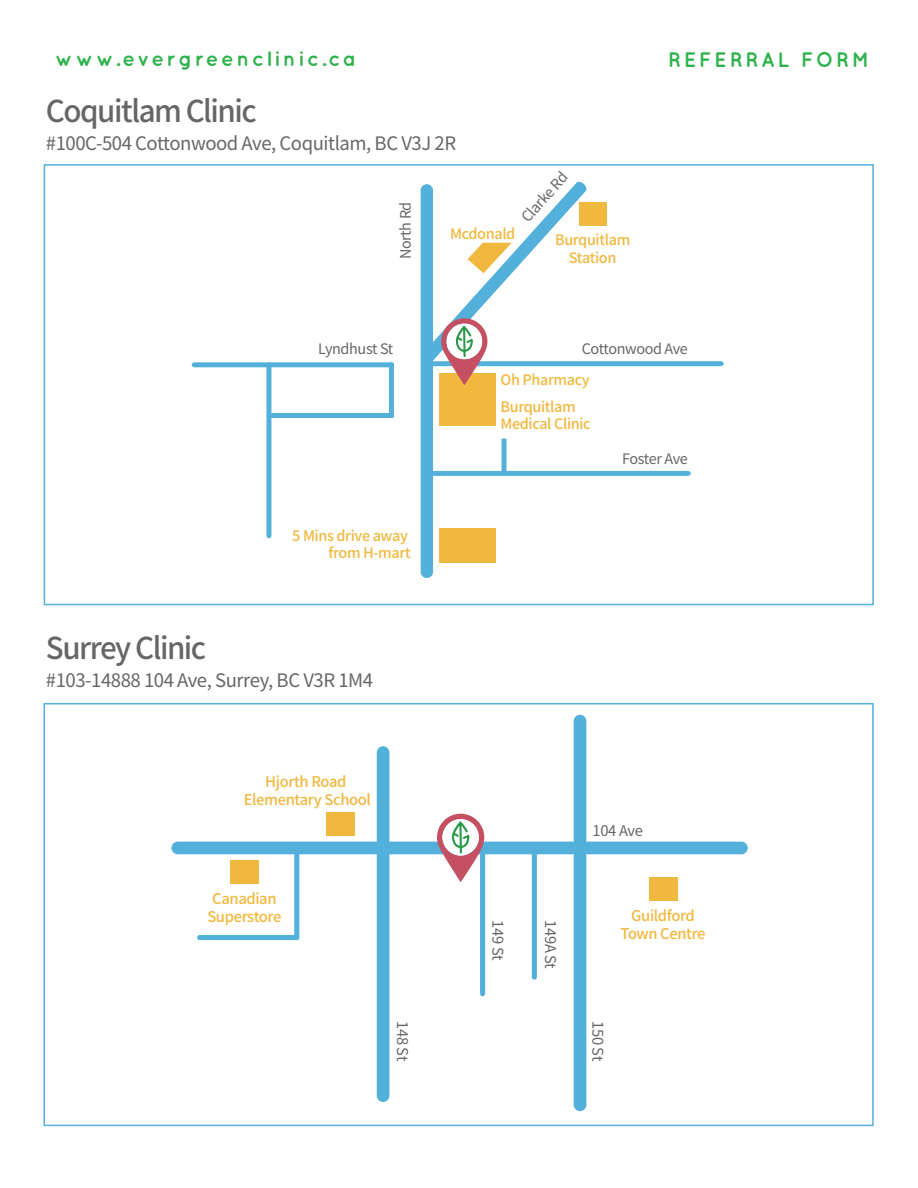
<style>
.page{position:relative;width:918px;height:1188px;background:#fff}
.page>*{position:absolute;margin:0;border:0;box-sizing:border-box;transform-origin:0 0}
.t1{font:500 30.15px "Noto Sans CJ Kkr";letter-spacing:-.05em;color:#666665}
.t2{font:700 21px "Quicksand";letter-spacing:.125em;color:#2eb24c}
.t3{font:18.6px "Noto Sans CJ Kkr";letter-spacing:-.025em;color:#666665}
.t4{font:500 14.85px/17.7px "Noto Sans CJ Kkr";letter-spacing:-.025em;color:#f1b83f;text-align:center}
.t5{font:14.85px "Noto Sans CJ Kkr";letter-spacing:-.025em;color:#666665}
.t6{font:500 14.4px/17.4px "Noto Sans CJ Kkr";letter-spacing:-.025em;color:#f1b83f;text-align:center}
.t7{font:14.4px "Noto Sans CJ Kkr";letter-spacing:-.025em;color:#666665}
</style>
<div class="page">
<div style="left:649px;top:877px;width:28px;height:24px;background:#f1b83f"></div>
<div style="left:230px;top:861px;width:29px;height:23px;background:#f1b83f"></div>
<div style="left:326px;top:812px;width:29px;height:24px;background:#f1b83f"></div>
<div style="left:171px;top:842px;width:577px;height:12px;background:#52b0db;border-radius:6px"></div>
<div style="left:574px;top:715px;width:12px;height:396px;background:#52b0db;border-radius:6px"></div>
<div style="left:377px;top:746px;width:12px;height:356px;background:#52b0db;border-radius:6px"></div>
<div style="left:480px;top:845px;width:5px;height:151px;background:#52b0db;border-radius:3px"></div>
<div style="left:294px;top:845px;width:5px;height:95px;background:#52b0db;border-radius:3px"></div>
<div style="left:197px;top:935px;width:102px;height:5px;background:#52b0db;border-radius:3px"></div>
<div style="left:532px;top:845px;width:5px;height:135px;background:#52b0db;border-radius:3px"></div>
<svg style="left:437px;top:814px;width:47px;height:68px"></svg>
<div style="left:44px;top:703px;width:830px;height:423px;border:2px solid #52b0db"></div>
<div style="left:44px;top:164px;width:830px;height:441px;border:2px solid #52b0db"></div>
<div style="left:440px;top:374px;width:56px;height:52px;background:#f1b83f"></div>
<div style="left:440px;top:528px;width:56px;height:35px;background:#f1b83f"></div>
<div style="left:421px;top:184px;width:12px;height:394px;background:#52b0db;border-radius:6px"></div>
<svg style="left:433px;top:439px;width:258px;height:37px"></svg>
<svg style="left:192px;top:362px;width:202px;height:176px"></svg>
<svg style="left:420px;top:181px;width:304px;height:204px"></svg>
<h2 class="t2" style="left:55px;top:46px;width:302px">www.evergreenclinic.ca</h2>
<h2 class="t2" style="left:668px;top:47px;width:203px">REFERRAL FORM</h2>
<h1 class="t1" style="left:46px;top:94px;width:212px">Coquitlam Clinic</h1>
<p class="t3" style="left:46px;top:133px;width:412px">#100C-504 Cottonwood Ave, Coquitlam, BC V3J 2R</p>
<p class="t7" style="left:397px;top:259px;width:59px;rotate:-90deg">North Rd</p>
<p class="t7" style="left:518px;top:214px;width:63px;rotate:-48deg">Clarke Rd</p>
<p class="t6" style="left:450px;top:225px;width:67px">Mcdonald</p>
<p class="t6" style="left:555px;top:232px;width:77px">Burquitlam<br>Station</p>
<p class="t7" style="left:318px;top:341px;width:77px">Lyndhust St</p>
<p class="t7" style="left:582px;top:341px;width:108px">Cottonwood Ave</p>
<p class="t6" style="left:501px;top:372px;width:91px">Oh Pharmacy</p>
<p class="t6" style="left:292px;top:527px;width:120px;text-align:right">5 Mins drive away from H-mart</p>
<h1 class="t1" style="left:46px;top:631px;width:162px">Surrey Clinic</h1>
<p class="t3" style="left:46px;top:670px;width:329px">#103-14888 104 Ave, Surrey, BC V3R 1M4</p>
<p class="t4" style="left:244px;top:773px;width:129px">Hjorth Road<br>Elementary School</p>
<p class="t4" style="left:207px;top:890px;width:76px">Canadian<br>Superstore</p>
<p class="t5" style="left:411px;top:1021px;width:42px;rotate:90deg">148 St</p>
<p class="t6" style="left:501px;top:398px;width:92px;text-align:left">Burquitlam<br>Medical Clinic</p>
<p class="t7" style="left:622px;top:450px;width:67px">Foster Ave</p>
<p class="t5" style="left:506px;top:920px;width:42px;rotate:90deg">149 St</p>
<p class="t5" style="left:559px;top:920px;width:50px;rotate:90deg">149A St</p>
<p class="t5" style="left:593px;top:822px;width:52px">104 Ave</p>
<p class="t4" style="left:621px;top:907px;width:87px">Guildford<br>Town Centre</p>
<p class="t5" style="left:606px;top:1021px;width:42px;rotate:90deg">150 St</p>
</div>
